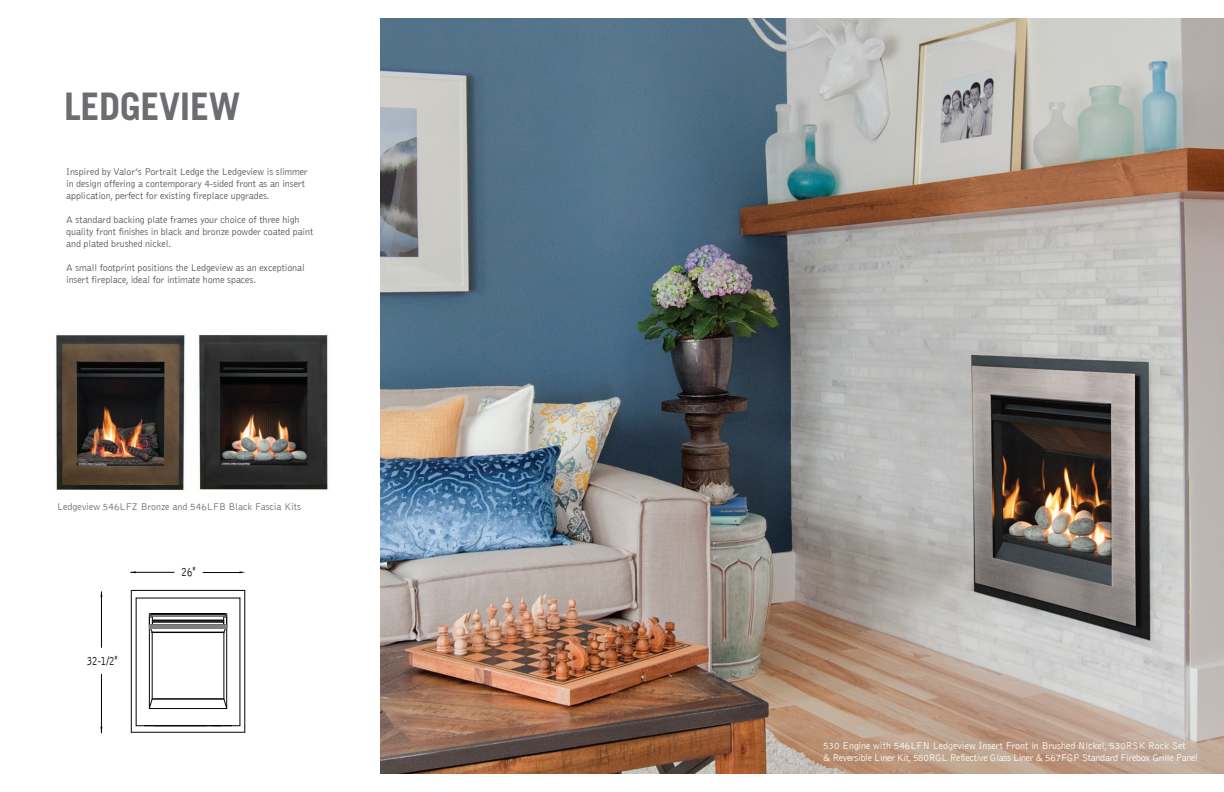
<style>
.page{position:relative;width:1224px;height:792px;background:#fff}
.page>*{position:absolute;margin:0;border:0;box-sizing:border-box;transform-origin:0 0}
.t1{font:700 38px "Trade Gothic LT Std";letter-spacing:-.01em;color:#6c6d70}
.t2{font:300 13px "Bell Gothic";color:#040503;scale:.75 1}
.t3{font:300 10px/12px "Bell Gothic";letter-spacing:-.01em;color:#57585a}
.t4{font:300 10px/12px "Bell Gothic";letter-spacing:-.03em;color:#fff}
.t5{font:300 10px "Bell Gothic";color:#6c6d70}
</style>
<div class="page">
<img style="left:380px;top:18px;width:844px;height:756px">
<hr style="left:131px;top:590px;width:114px;height:1px;background:#040503">
<hr style="left:245px;top:590px;width:1px;height:142px;background:#040503">
<hr style="left:131px;top:732px;width:114px;height:1px;background:#040503">
<hr style="left:131px;top:590px;width:1px;height:142px;background:#040503">
<hr style="left:224px;top:632px;width:1px;height:67px;background:#040503">
<svg style="left:224px;top:699px;width:3px;height:9px"></svg>
<hr style="left:152px;top:632px;width:1px;height:67px;background:#040503">
<svg style="left:150px;top:699px;width:3px;height:9px"></svg>
<hr style="left:149px;top:614px;width:1px;height:95px;background:#040503">
<hr style="left:136px;top:726px;width:104px;height:1px;background:#040503">
<hr style="left:136px;top:598px;width:1px;height:128px;background:#040503">
<hr style="left:136px;top:598px;width:104px;height:1px;background:#040503">
<hr style="left:240px;top:598px;width:1px;height:128px;background:#040503">
<hr style="left:149px;top:708px;width:78px;height:1px;background:#040503">
<hr style="left:227px;top:614px;width:1px;height:95px;background:#040503">
<hr style="left:152px;top:622px;width:72px;height:1px;background:#040503">
<hr style="left:152px;top:620px;width:72px;height:1px;background:#040503">
<hr style="left:152px;top:613px;width:72px;height:1px;background:#040503">
<hr style="left:152px;top:614px;width:72px;height:1px;background:#040503">
<svg style="left:205px;top:726px;width:27px;height:1px"></svg>
<svg style="left:144px;top:726px;width:12px;height:1px"></svg>
<hr style="left:152px;top:632px;width:72px;height:1px;background:#040503">
<hr style="left:152px;top:699px;width:72px;height:1px;background:#040503">
<hr style="left:149px;top:616px;width:78px;height:1px;background:#808180">
<svg style="left:223px;top:613px;width:5px;height:20px"></svg>
<svg style="left:149px;top:613px;width:4px;height:21px"></svg>
<hr style="left:149px;top:626px;width:78px;height:1px;background:#808180">
<hr style="left:149px;top:627px;width:78px;height:1px;background:#808180">
<hr style="left:149px;top:625px;width:78px;height:1px;background:#808180">
<hr style="left:149px;top:628px;width:78px;height:1px;background:#808180">
<hr style="left:131px;top:572px;width:43px;height:1px;background:#040503">
<hr style="left:203px;top:572px;width:38px;height:1px;background:#040503">
<hr style="left:101px;top:592px;width:1px;height:55px;background:#040503">
<hr style="left:101px;top:674px;width:1px;height:59px;background:#040503">
<img style="left:56px;top:334px;width:273px;height:156px">
<h1 class="t1" style="left:64px;top:83px;width:178px">LEDGEVIEW</h1>
<p class="t3" style="left:66px;top:166px;width:243px">Inspired by Valor’s Portrait Ledge the Ledgeview is slimmer in design offering a contemporary 4-sided front as an insert application, perfect for existing fireplace upgrades.</p>
<p class="t3" style="left:66px;top:214px;width:249px">A standard backing plate frames your choice of three high quality front finishes in black and bronze powder coated paint and plated brushed nickel.</p>
<p class="t3" style="left:66px;top:262px;width:240px">A small footprint positions the Ledgeview as an exceptional insert fireplace, ideal for intimate home spaces.</p>
<p class="t5" style="left:57px;top:502px;width:245px">Ledgeview 546LFZ Bronze and 546LFB Black Fascia Kits</p>
<h2 class="t2" style="left:87px;top:654px;width:43px">32-1/2"</h2>
<h2 class="t2" style="left:182px;top:565px;width:20px">26"</h2>
<p class="t4" style="left:823px;top:740px;width:376px">530 Engine with 546LFN Ledgeview Insert Front in Brushed Nickel, 530RSK Rock Set<br>&amp; Reversible Liner Kit, 580RGL Reflective Glass Liner &amp; 567FGP Standard Firebox Grille Panel</p>
</div>
